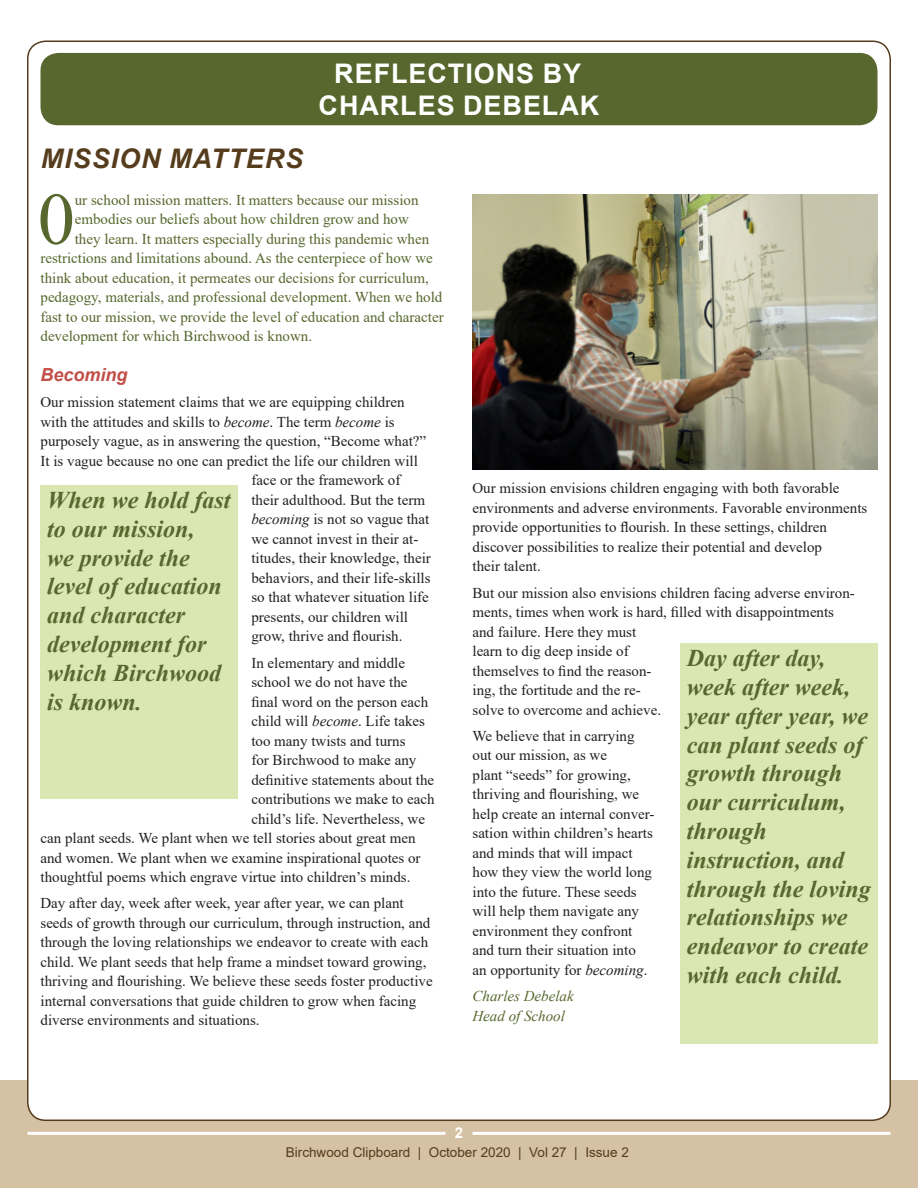
<style>
.page{position:relative;width:918px;height:1188px;background:#fff}
.page>*{position:absolute;margin:0;border:0;box-sizing:border-box;transform-origin:0 0}
.first_paragraph{font:73.95px "Times New Roman";color:#57672d}
.column_title{font:700 27px/32.4px "Arial";letter-spacing:.035em;color:#fff;text-align:center}
.headline{font:italic 700 27px "Arial";letter-spacing:.035em;color:#553c1c}
.callout{font:italic 700 24px/28.8px "Times New Roman";color:#57672d}
.subhead{font:italic 700 18px "Arial";color:#c24f47}
.paragraph{font:15px/19.5px "Times New Roman";color:#231f20}
.first_paragraph-2{font:15px "Times New Roman";color:#57672d}
.paragraph-2{font:italic 15px/19.5px "Times New Roman";color:#57672d}
.t1{font:700 15px "Arial";color:#fff}
.t2{font:13.5px "Arial";color:#553c1c}
.s1{font-style:italic}
</style>
<div class="page">
<div style="left:0;top:1080px;width:918px;height:108px;background:#d5c1a3"></div>
<div style="left:28px;top:41px;width:862px;height:1079px;background:#fff;border-radius:18px"></div>
<hr style="left:28px;top:1132px;width:418px;height:3px;background:#fff">
<hr style="left:472px;top:1132px;width:418px;height:3px;background:#fff">
<div style="left:40px;top:53px;width:838px;height:72px;background:#57672d;border-radius:18px"></div>
<div style="left:40px;top:485px;width:198px;height:313px;background:#dae7b3"></div>
<img style="left:472px;top:194px;width:406px;height:275px">
<div style="left:680px;top:643px;width:198px;height:400px;background:#dae7b3"></div>
<p class="headline" style="left:41px;top:140px;width:264px">MISSION MATTERS</p>
<p class="column_title" style="left:319px;top:57px;width:282px">REFLECTIONS BY<br>CHARLES DEBELAK</p>
<p class="first_paragraph" style="left:38px;top:167px;width:38px">0</p>
<p class="first_paragraph-2" style="left:75px;top:189px;width:345px">ur school mission matters. It matters because our mission</p>
<p class="first_paragraph-2" style="left:75px;top:209px;width:336px">embodies our beliefs about how children grow and how</p>
<p class="first_paragraph-2" style="left:75px;top:228px;width:356px">they learn. It matters especially during this pandemic when</p>
<p class="first_paragraph-2" style="left:40px;top:248px;width:394px">restrictions and limitations abound. As the centerpiece of how we</p>
<p class="first_paragraph-2" style="left:40px;top:267px;width:390px">think about education, it permeates our decisions for curriculum,</p>
<p class="first_paragraph-2" style="left:40px;top:287px;width:403px">pedagogy, materials, and professional development. When we hold</p>
<p class="first_paragraph-2" style="left:40px;top:306px;width:405px">fast to our mission, we provide the level of education and character</p>
<p class="first_paragraph-2" style="left:40px;top:326px;width:273px">development for which Birchwood is known.</p>
<p class="subhead" style="left:40px;top:363px;width:89px">Becoming</p>
<p class="paragraph" style="left:40px;top:392px;width:366px">Our mission statement claims that we are equipping children</p>
<p class="paragraph" style="left:40px;top:412px;width:356px">with the attitudes and skills to <span class="s1">become</span>. The term <span class="s1">become</span> is</p>
<p class="paragraph" style="left:40px;top:431px;width:387px">purposely vague, as in answering the question, “Become what?”</p>
<p class="paragraph" style="left:40px;top:451px;width:379px">It is vague because no one can predict the life our children will</p>
<p class="paragraph" style="left:251px;top:470px;width:151px">face or the framework of</p>
<p class="paragraph" style="left:251px;top:490px;width:175px">their adulthood. But the term</p>
<p class="paragraph" style="left:251px;top:509px;width:179px"><span class="s1">becoming</span> is not so vague that</p>
<p class="paragraph" style="left:251px;top:529px;width:169px">we cannot invest in their at-</p>
<p class="paragraph" style="left:251px;top:548px;width:181px">titudes, their knowledge, their</p>
<p class="paragraph" style="left:251px;top:568px;width:181px">behaviors, and their life-skills</p>
<p class="paragraph" style="left:251px;top:587px;width:179px">so that whatever situation life</p>
<p class="paragraph" style="left:251px;top:607px;width:158px">presents, our children will</p>
<p class="paragraph" style="left:251px;top:626px;width:153px">grow, thrive and flourish.</p>
<p class="paragraph" style="left:251px;top:652px;width:155px">In elementary and middle</p>
<p class="paragraph" style="left:251px;top:672px;width:158px">school we do not have the</p>
<p class="paragraph" style="left:251px;top:691px;width:179px">final word on the person each</p>
<p class="paragraph" style="left:251px;top:711px;width:175px">child will <span class="s1">become</span>. Life takes</p>
<p class="paragraph" style="left:251px;top:730px;width:156px">too many twists and turns</p>
<p class="paragraph" style="left:251px;top:750px;width:166px">for Birchwood to make any</p>
<p class="paragraph" style="left:251px;top:769px;width:184px">definitive statements about the</p>
<p class="paragraph" style="left:251px;top:789px;width:185px">contributions we make to each</p>
<p class="paragraph" style="left:251px;top:808px;width:175px">child’s life. Nevertheless, we</p>
<p class="paragraph" style="left:40px;top:828px;width:377px">can plant seeds. We plant when we tell stories about great men</p>
<p class="paragraph" style="left:40px;top:847px;width:382px">and women. We plant when we examine inspirational quotes or</p>
<p class="paragraph" style="left:40px;top:867px;width:371px">thoughtful poems which engrave virtue into children’s minds.</p>
<p class="paragraph" style="left:40px;top:893px;width:394px">Day after day, week after week, year after year, we can plant seeds of growth through our curriculum, through instruction, and through the loving relationships we endeavor to create with each child. We plant seeds that help frame a mindset toward growing, thriving and flourishing. We believe these seeds foster productive internal conversations that guide children to grow when facing diverse environments and situations.</p>
<p class="callout" style="left:47px;top:485px;width:185px">When we hold fast to our mission,<br>we provide the level of education and character development for which Birchwood is known.</p>
<p class="paragraph" style="left:472px;top:478px;width:396px">Our mission envisions children engaging with both favorable environments and adverse environments. Favorable environments provide opportunities to flourish. In these settings, children discover possibilities to realize their potential and develop<br>their talent.</p>
<p class="paragraph" style="left:472px;top:582px;width:384px">But our mission also envisions children facing adverse environ&shy;ments, times when work is hard, filled with disappointments and failure. Here they must<br>learn to dig deep inside of<br>themselves to find the reason-<br>ing, the fortitude and the re-<br>solve to overcome and achieve.</p>
<p class="paragraph" style="left:472px;top:726px;width:184px">We believe that in carrying out our mission, as we<br>plant “seeds” for growing, thriving and flourishing, we help create an internal conver&shy;sation within children’s hearts and minds that will impact how they view the world long into the future. These seeds will help them navigate any environment they confront and turn their situation into<br>an opportunity for <span class="s1">becoming</span>.</p>
<p class="paragraph-2" style="left:472px;top:986px;width:103px">Charles Debelak<br>Head of School</p>
<p class="callout" style="left:687px;top:643px;width:185px">Day after day, week after week, year after year, we can plant seeds of growth through our curriculum, through instruction, and through the loving relationships we endeavor to create with each child.</p>
<p class="t1" style="left:455px;top:1123px;width:10px">2</p>
<p class="t2" style="left:286px;top:1143px;width:344px">Birchwood Clipboard | October 2020 | Vol 27 | Issue 2</p>
</div>
